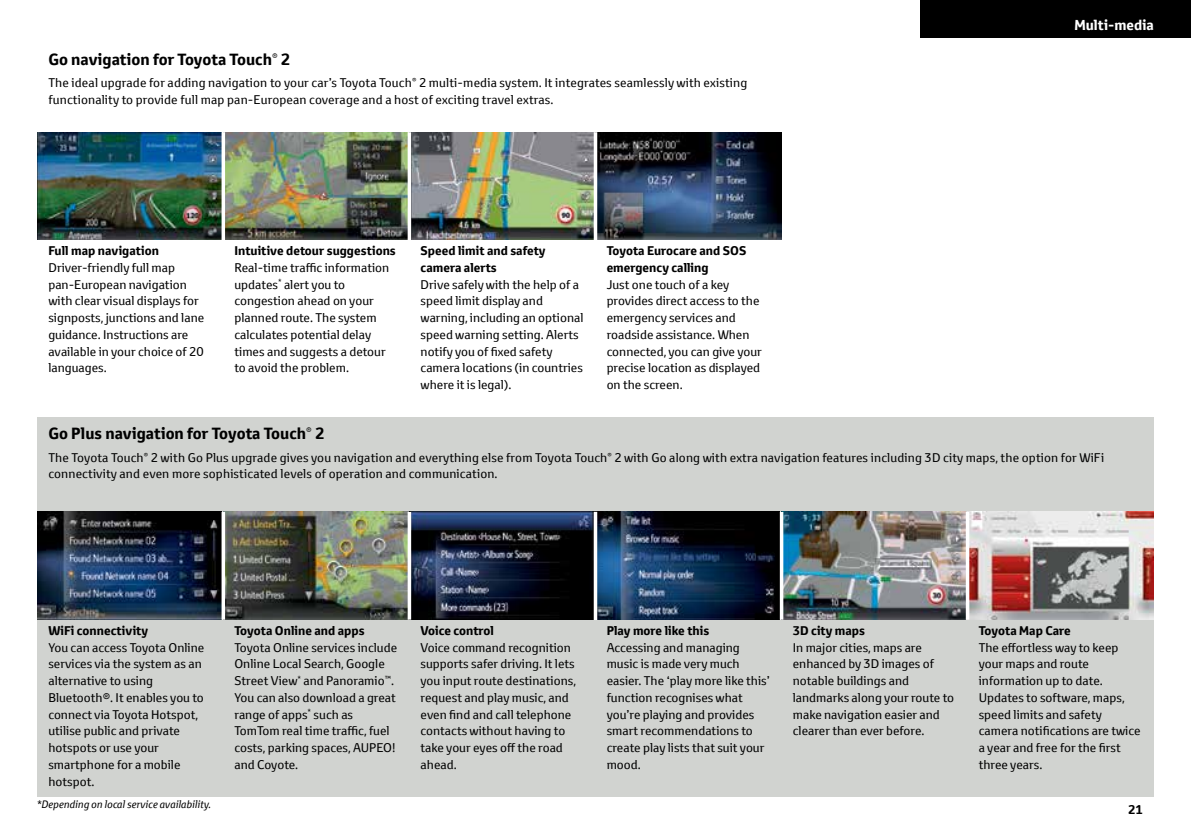
<style>
.page{position:relative;width:1191px;height:834px;background:#fff}
.page>*{position:absolute;margin:0;border:0;box-sizing:border-box;transform-origin:0 0}
.t1{font:700 15.75px "Toyota Text";color:#000}
.t2{font:700 14px "Toyota Text";color:#fff}
.t3{font:12.25px/16.8px "Toyota Text";color:#000}
.t4{font:700 12.25px/16.8px "Toyota Text";color:#000}
.t5{font:italic 10.5px "Toyota Text";color:#000}
</style>
<div class="page">
<div style="left:920px;top:0;width:271px;height:37px;background:#000"></div>
<div style="left:37px;top:417px;width:1116px;height:379px;background:#d1d3d0"></div>
<img style="left:37px;top:512px;width:928px;height:107px">
<img style="left:969px;top:512px;width:184px;height:107px">
<svg style="left:221px;top:512px;width:4px;height:107px"></svg>
<hr style="left:408px;top:512px;width:3px;height:107px;background:#fff">
<hr style="left:594px;top:511px;width:3px;height:109px;background:#fff">
<img style="left:37px;top:132px;width:184px;height:108px">
<img style="left:225px;top:132px;width:556px;height:108px">
<svg style="left:221px;top:132px;width:4px;height:108px"></svg>
<hr style="left:408px;top:132px;width:3px;height:108px;background:#fff">
<hr style="left:594px;top:132px;width:3px;height:108px;background:#fff">
<hr style="left:780px;top:512px;width:3px;height:107px;background:#fff">
<svg style="left:965px;top:512px;width:4px;height:107px"></svg>
<p class="t1" style="left:48px;top:49px;width:243px">Go navigation for Toyota Touch<sup>®</sup> 2</p>
<p class="t3" style="left:48px;top:74px;width:700px">The ideal upgrade for adding navigation to your car’s Toyota Touch<sup>®</sup> 2 multi-media system. It integrates seamlessly with existing functionality to provide full map pan-European coverage and a host of exciting travel extras.</p>
<p class="t4" style="left:48px;top:242px;width:112px">Full map navigation</p>
<p class="t3" style="left:48px;top:259px;width:157px">Driver-friendly full map pan-European navigation with clear visual displays for signposts, junctions and lane guidance. Instructions are available in your choice of 20 languages.</p>
<p class="t4" style="left:234px;top:242px;width:163px">Intuitive detour suggestions</p>
<p class="t3" style="left:234px;top:259px;width:156px">Real-time traffic information updates<sup>*</sup> alert you to congestion ahead on your planned route. The system calculates potential delay times and suggests a detour to avoid the problem.</p>
<p class="t1" style="left:48px;top:423px;width:277px">Go Plus navigation for Toyota Touch<sup>®</sup> 2</p>
<p class="t4" style="left:420px;top:242px;width:126px">Speed limit and safety camera alerts</p>
<p class="t3" style="left:420px;top:275px;width:164px">Drive safely with the help of a speed limit display and warning, including an optional speed warning setting. Alerts notify you of fixed safety camera locations (in countries where it is legal).</p>
<p class="t4" style="left:606px;top:242px;width:141px">Toyota Eurocare and SOS emergency calling</p>
<p class="t3" style="left:606px;top:275px;width:157px">Just one touch of a key provides direct access to the emergency services and roadside assistance. When connected, you can give your precise location as displayed on the screen.</p>
<p class="t2" style="left:1074px;top:15px;width:81px">Multi-media</p>
<p class="t3" style="left:48px;top:448px;width:1057px">The Toyota Touch<sup>®</sup> 2 with Go Plus upgrade gives you navigation and everything else from Toyota Touch<sup>®</sup> 2 with Go along with extra navigation features including 3D city maps, the option for WiFi connectivity and even more sophisticated levels of operation and communication.</p>
<p class="t4" style="left:48px;top:622px;width:101px">WiFi connectivity</p>
<p class="t3" style="left:48px;top:638px;width:157px">You can access Toyota Online services via the system as an alternative to using<br>Bluetooth®. It enables you to connect via Toyota Hotspot, utilise public and private hotspots or use your smartphone for a mobile hotspot.</p>
<p class="t5" style="left:37px;top:797px;width:176px">*Depending on local service availability.</p>
<p class="t4" style="left:234px;top:622px;width:132px">Toyota Online and apps</p>
<p class="t3" style="left:234px;top:638px;width:164px">Toyota Online services include<br>Online Local Search, Google<br>Street View<sup>*</sup> and Panoramio<sup>™</sup>.<br>You can also download a great range of apps<sup>*</sup> such as<br>TomTom real time traffic, fuel costs, parking spaces, AUPEO! and Coyote.</p>
<p class="t4" style="left:420px;top:622px;width:75px">Voice control</p>
<p class="t3" style="left:420px;top:638px;width:157px">Voice command recognition supports safer driving. It lets you input route destinations, request and play music, and even find and call telephone contacts without having to take your eyes off the road ahead.</p>
<p class="t4" style="left:606px;top:622px;width:104px">Play more like this</p>
<p class="t3" style="left:606px;top:638px;width:165px">Accessing and managing music is made very much easier. The ‘play more like this’ function recognises what you’re playing and provides smart recommendations to create play lists that suit your mood.</p>
<p class="t4" style="left:792px;top:622px;width:74px">3D city maps</p>
<p class="t3" style="left:792px;top:638px;width:163px">In major cities, maps are enhanced by 3D images of notable buildings and landmarks along your route to make navigation easier and clearer than ever before.</p>
<p class="t4" style="left:978px;top:622px;width:94px">Toyota Map Care</p>
<p class="t3" style="left:978px;top:638px;width:163px">The effortless way to keep your maps and route information up to date.<br>Updates to software, maps, speed limits and safety camera notifications are twice a year and free for the first three years.</p>
<p class="t4" style="left:1128px;top:800px;width:16px">21</p>
</div>
